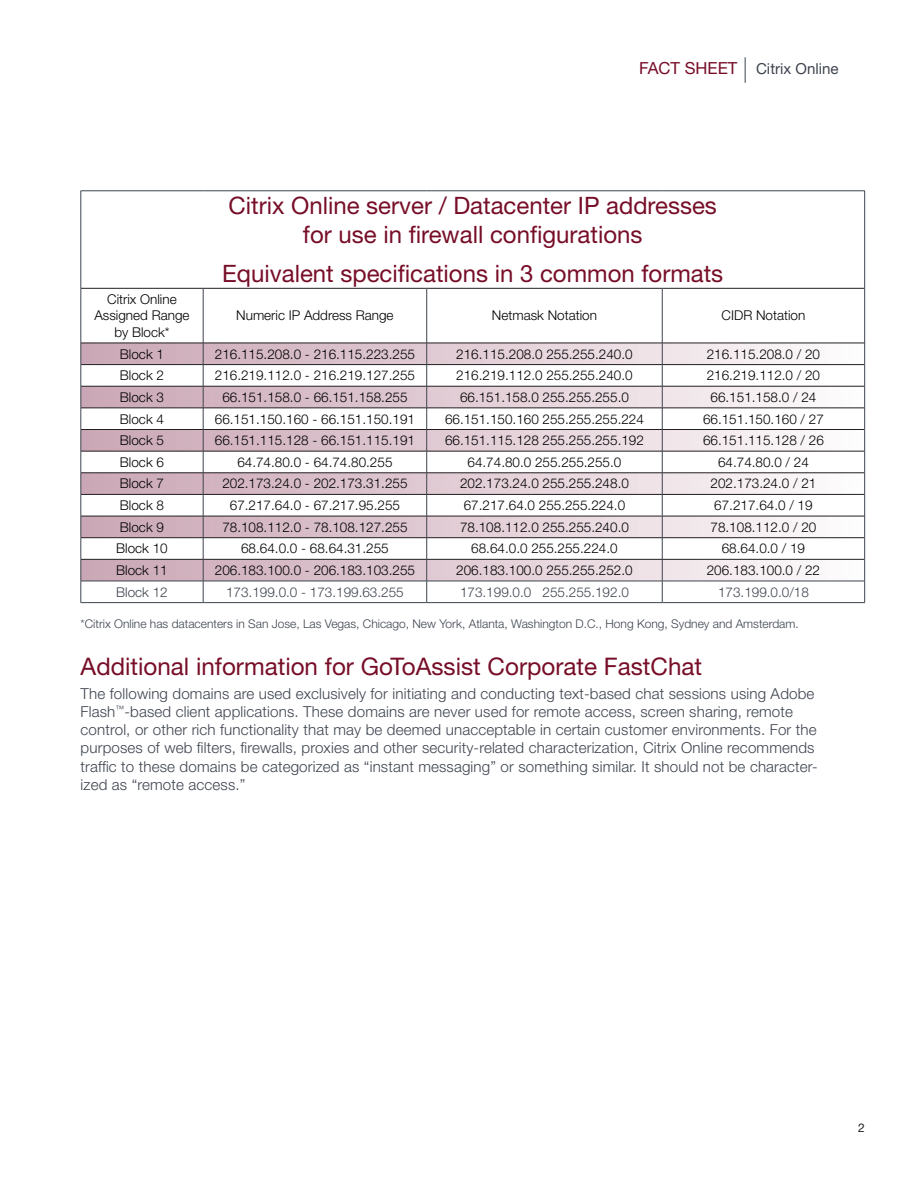
<style>
.page{position:relative;width:918px;height:1188px;background:#fff}
.page>*{position:absolute;margin:0;border:0;box-sizing:border-box;transform-origin:0 0}
.Sub_heads{font:24.3px "Helvetica Neue LT Pro";color:#770e28}
.Sub_heads-2{font:24px/28.8px "Helvetica Neue LT Pro";color:#770e28;text-align:center}
.Body_Copy{font:300 15.15px/18.1px "Helvetica Neue LT Pro";letter-spacing:.01em;color:#3e444f}
.t1{font:15.15px "Helvetica Neue LT Pro";color:#3e444f}
.t2{font:300 13.5px "Helvetica Neue LT Pro";color:#000}
.Body_Copy-2{font:300 13.5px "Helvetica Neue LT Pro";color:#3e444f}
.Body_Copy-3{font:300 12px "Helvetica Neue LT Pro";color:#3e444f}
.Figure_copy{font:12px "Helvetica Neue LT Pro";color:#231f20}
.s1{font-size:16.65px;color:#770e28}
</style>
<div class="page">
<svg style="left:745px;top:57px;width:1px;height:26px"></svg>
<hr style="left:81px;top:191px;width:122px;height:1px;background:#3e444f">
<hr style="left:81px;top:191px;width:1px;height:97px;background:#3e444f">
<hr style="left:203px;top:191px;width:224px;height:1px;background:#3e444f">
<hr style="left:427px;top:191px;width:235px;height:1px;background:#3e444f">
<hr style="left:662px;top:191px;width:203px;height:1px;background:#3e444f">
<hr style="left:864px;top:191px;width:1px;height:97px;background:#3e444f">
<hr style="left:81px;top:288px;width:122px;height:1px;background:#231f20">
<hr style="left:203px;top:288px;width:224px;height:1px;background:#231f20">
<hr style="left:427px;top:288px;width:235px;height:1px;background:#231f20">
<hr style="left:662px;top:288px;width:202px;height:1px;background:#231f20">
<hr style="left:81px;top:288px;width:1px;height:55px;background:#3e444f">
<hr style="left:203px;top:289px;width:1px;height:54px;background:#3e444f">
<hr style="left:426px;top:289px;width:1px;height:54px;background:#3e444f">
<hr style="left:662px;top:289px;width:1px;height:54px;background:#3e444f">
<hr style="left:864px;top:288px;width:1px;height:55px;background:#3e444f">
<svg style="left:81px;top:343px;width:784px;height:259px"></svg>
<hr style="left:81px;top:602px;width:122px;height:1px;background:#3e444f">
<hr style="left:203px;top:602px;width:224px;height:1px;background:#3e444f">
<hr style="left:427px;top:602px;width:235px;height:1px;background:#3e444f">
<hr style="left:662px;top:602px;width:203px;height:1px;background:#3e444f">
<p class="t1" style="left:639px;top:60px;width:201px"><span class="s1">FACT SHEET</span> Citrix Online</p>
<p class="t2" style="left:107px;top:291px;width:71px">Citrix Online</p>
<p class="t2" style="left:94px;top:307px;width:97px">Assigned Range</p>
<p class="t2" style="left:114px;top:324px;width:57px">by Block*</p>
<p class="Sub_heads-2" style="left:229px;top:191px;width:490px">Citrix Online server / Datacenter IP addresses for use in firewall configurations</p>
<p class="Sub_heads-2" style="left:222px;top:259px;width:503px">Equivalent specifications in 3 common formats</p>
<p class="t2" style="left:236px;top:307px;width:159px">Numeric IP Address Range</p>
<p class="t2" style="left:492px;top:307px;width:107px">Netmask Notation</p>
<p class="t2" style="left:722px;top:307px;width:85px">CIDR Notation</p>
<p class="t2" style="left:120px;top:346px;width:46px">Block 1</p>
<p class="t2" style="left:215px;top:346px;width:202px">216.115.208.0 - 216.115.223.255</p>
<p class="t2" style="left:456px;top:346px;width:178px">216.115.208.0 255.255.240.0</p>
<p class="t2" style="left:707px;top:346px;width:115px">216.115.208.0 / 20</p>
<p class="t2" style="left:120px;top:367px;width:46px">Block 2</p>
<p class="t2" style="left:215px;top:367px;width:202px">216.219.112.0 - 216.219.127.255</p>
<p class="t2" style="left:456px;top:367px;width:178px">216.219.112.0 255.255.240.0</p>
<p class="t2" style="left:707px;top:367px;width:115px">216.219.112.0 / 20</p>
<p class="t2" style="left:120px;top:389px;width:46px">Block 3</p>
<p class="t2" style="left:222px;top:389px;width:187px">66.151.158.0 - 66.151.158.255</p>
<p class="t2" style="left:460px;top:389px;width:170px">66.151.158.0 255.255.255.0</p>
<p class="t2" style="left:711px;top:389px;width:107px">66.151.158.0 / 24</p>
<p class="t2" style="left:120px;top:410px;width:46px">Block 4</p>
<p class="t2" style="left:215px;top:410px;width:202px">66.151.150.160 - 66.151.150.191</p>
<p class="t2" style="left:445px;top:410px;width:200px">66.151.150.160 255.255.255.224</p>
<p class="t2" style="left:703px;top:410px;width:122px">66.151.150.160 / 27</p>
<p class="t2" style="left:120px;top:432px;width:46px">Block 5</p>
<p class="t2" style="left:215px;top:432px;width:202px">66.151.115.128 - 66.151.115.191</p>
<p class="t2" style="left:445px;top:432px;width:200px">66.151.115.128 255.255.255.192</p>
<p class="t2" style="left:703px;top:432px;width:122px">66.151.115.128 / 26</p>
<p class="t2" style="left:120px;top:454px;width:46px">Block 6</p>
<p class="t2" style="left:237px;top:454px;width:157px">64.74.80.0 - 64.74.80.255</p>
<p class="t2" style="left:468px;top:454px;width:155px">64.74.80.0 255.255.255.0</p>
<p class="t2" style="left:718px;top:454px;width:92px">64.74.80.0 / 24</p>
<p class="t2" style="left:120px;top:475px;width:46px">Block 7</p>
<p class="t2" style="left:222px;top:475px;width:187px">202.173.24.0 - 202.173.31.255</p>
<p class="t2" style="left:460px;top:475px;width:170px">202.173.24.0 255.255.248.0</p>
<p class="t2" style="left:711px;top:475px;width:107px">202.173.24.0 / 21</p>
<p class="t2" style="left:120px;top:497px;width:46px">Block 8</p>
<p class="t2" style="left:230px;top:497px;width:172px">67.217.64.0 - 67.217.95.255</p>
<p class="t2" style="left:464px;top:497px;width:163px">67.217.64.0 255.255.224.0</p>
<p class="t2" style="left:714px;top:497px;width:100px">67.217.64.0 / 19</p>
<p class="t2" style="left:120px;top:519px;width:46px">Block 9</p>
<p class="t2" style="left:222px;top:519px;width:187px">78.108.112.0 - 78.108.127.255</p>
<p class="t2" style="left:460px;top:519px;width:170px">78.108.112.0 255.255.240.0</p>
<p class="t2" style="left:711px;top:519px;width:107px">78.108.112.0 / 20</p>
<p class="t2" style="left:116px;top:540px;width:53px">Block 10</p>
<p class="t2" style="left:241px;top:540px;width:149px">68.64.0.0 - 68.64.31.255</p>
<p class="t2" style="left:471px;top:540px;width:148px">68.64.0.0 255.255.224.0</p>
<p class="t2" style="left:722px;top:540px;width:85px">68.64.0.0 / 19</p>
<p class="t2" style="left:116px;top:562px;width:53px">Block 11</p>
<p class="t2" style="left:215px;top:562px;width:202px">206.183.100.0 - 206.183.103.255</p>
<p class="t2" style="left:456px;top:562px;width:178px">206.183.100.0 255.255.252.0</p>
<p class="t2" style="left:707px;top:562px;width:115px">206.183.100.0 / 22</p>
<p class="Body_Copy-2" style="left:116px;top:584px;width:53px">Block 12</p>
<p class="Body_Copy-2" style="left:226px;top:584px;width:179px">173.199.0.0 - 173.199.63.255</p>
<p class="Body_Copy-2" style="left:460px;top:584px;width:170px">173.199.0.0 255.255.192.0</p>
<p class="Body_Copy-2" style="left:718px;top:584px;width:92px">173.199.0.0/18</p>
<p class="Body_Copy-3" style="left:81px;top:616px;width:720px">*Citrix Online has datacenters in San Jose, Las Vegas, Chicago, New York, Atlanta, Washington D.C., Hong Kong, Sydney and Amsterdam.</p>
<p class="Sub_heads" style="left:81px;top:652px;width:623px">Additional information for GoToAssist Corporate FastChat</p>
<p class="Body_Copy" style="left:81px;top:684px;width:738px">The following domains are used exclusively for initiating and conducting text-based chat sessions using Adobe Flash<sup>™</sup>-based client applications. These domains are never used for remote access, screen sharing, remote control, or other rich functionality that may be deemed unacceptable in certain customer environments. For the purposes of web filters, firewalls, proxies and other security-related characterization, Citrix Online recommends traffic to these domains be categorized as “instant messaging” or something similar. It should not be character&shy;ized as “remote access.”</p>
<p class="Figure_copy" style="left:858px;top:1121px;width:8px">2</p>
</div>
